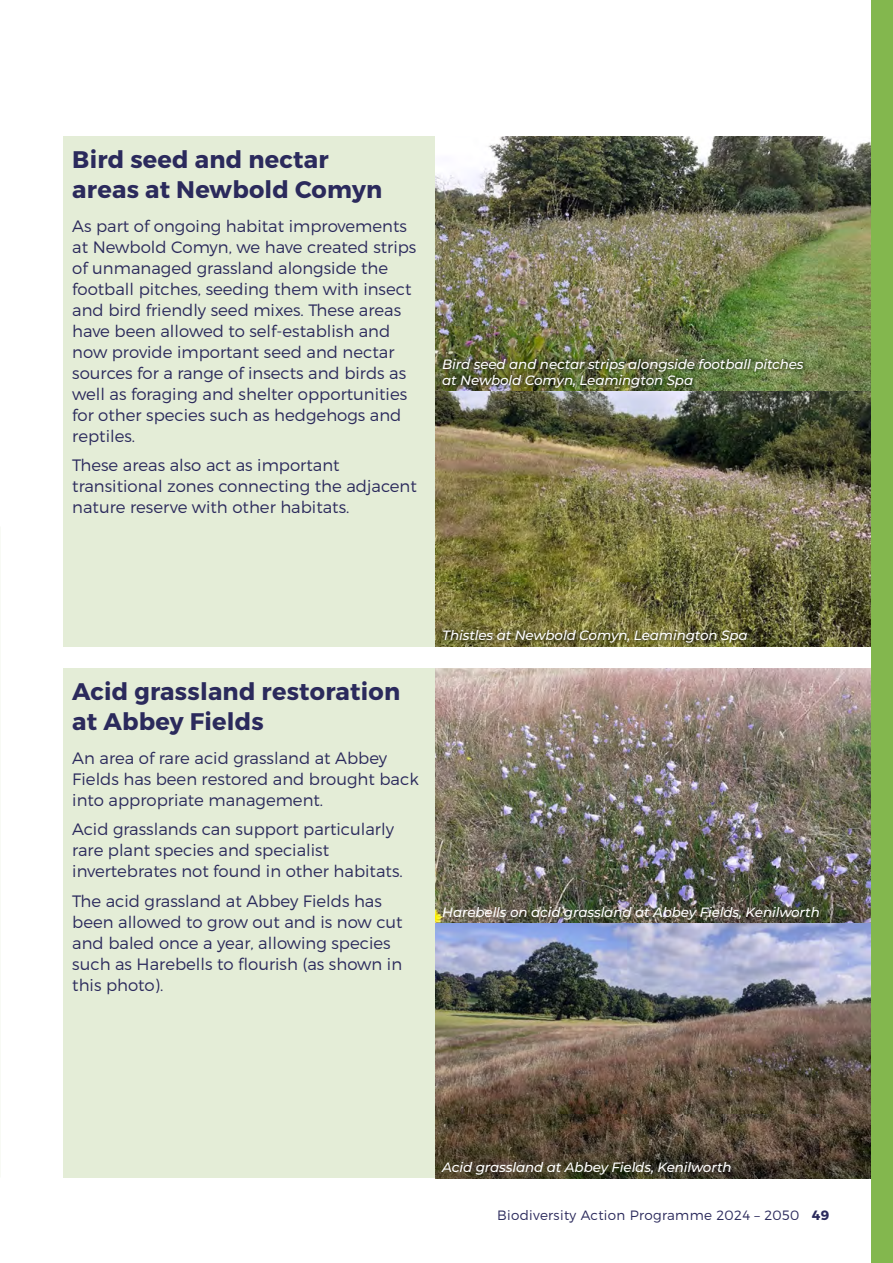
<style>
.page{position:relative;width:893px;height:1263px;background:#fff}
.page>*{position:absolute;margin:0;border:0;box-sizing:border-box;transform-origin:0 0}
.Sub_heading{font:700 24px/30px "Montserrat";letter-spacing:.01em;color:#2b2a5c}
.Body_text{font:300 16.5px/21px "Montserrat";color:#2b2a5c}
.t1{font:italic 500 13.5px/16.2px "Montserrat";letter-spacing:-.01em;color:#fff}
.t2{font:300 13.5px "Montserrat";letter-spacing:.025em;color:#2b2a5c}
.s1{font-weight:700}
</style>
<div class="page">
<div style="left:64px;top:136px;width:829px;height:511px;background:#e4edd7"></div>
<div style="left:64px;top:668px;width:829px;height:510px;background:#e4edd7"></div>
<img style="left:436px;top:136px;width:436px;height:511px">
<img style="left:436px;top:668px;width:436px;height:511px">
<div style="left:439px;top:354px;width:368px;height:37px;background:#000;opacity:.75"></div>
<div style="left:439px;top:626px;width:312px;height:20px;background:#000;opacity:.75"></div>
<div style="left:872px;top:0;width:21px;height:1263px;background:#83b74e"></div>
<h3 class="Sub_heading" style="left:72px;top:145px;width:312px">Bird seed and nectar areas at Newbold Comyn</h3>
<p class="Body_text" style="left:72px;top:215px;width:346px">As part of ongoing habitat improvements at Newbold Comyn, we have created strips of unmanaged grassland alongside the football pitches, seeding them with insect and bird friendly seed mixes. These areas have been allowed to self-establish and now provide important seed and nectar sources for a range of insects and birds as well as foraging and shelter opportunities for other species such as hedgehogs and reptiles.</p>
<p class="Body_text" style="left:72px;top:454px;width:346px">These areas also act as important transitional zones connecting the adjacent nature reserve with other habitats.</p>
<p class="t1" style="left:442px;top:355px;width:363px">Bird seed and nectar strips alongside football pitches at Newbold Comyn, Leamington Spa</p>
<h3 class="Sub_heading" style="left:72px;top:676px;width:329px">Acid grassland restoration at Abbey Fields</h3>
<p class="Body_text" style="left:72px;top:747px;width:348px">An area of rare acid grassland at Abbey<br>Fields has been restored and brought back into appropriate management.</p>
<p class="Body_text" style="left:72px;top:818px;width:332px">Acid grasslands can support particularly rare plant species and specialist invertebrates not found in other habitats.</p>
<p class="Body_text" style="left:72px;top:890px;width:332px">The acid grassland at Abbey Fields has been allowed to grow out and is now cut and baled once a year, allowing species such as Harebells to flourish (as shown in this photo).</p>
<p class="t1" style="left:442px;top:627px;width:307px">Thistles at Newbold Comyn, Leamington Spa</p>
<p class="t1" style="left:442px;top:903px;width:379px">Harebells on acid grassland at Abbey Fields, Kenilworth</p>
<p class="t1" style="left:442px;top:1159px;width:291px">Acid grassland at Abbey Fields, Kenilworth</p>
<p class="t2" style="left:497px;top:1207px;width:334px">Biodiversity Action Programme 2024 – 2050 <span class="s1">49</span></p>
</div>
